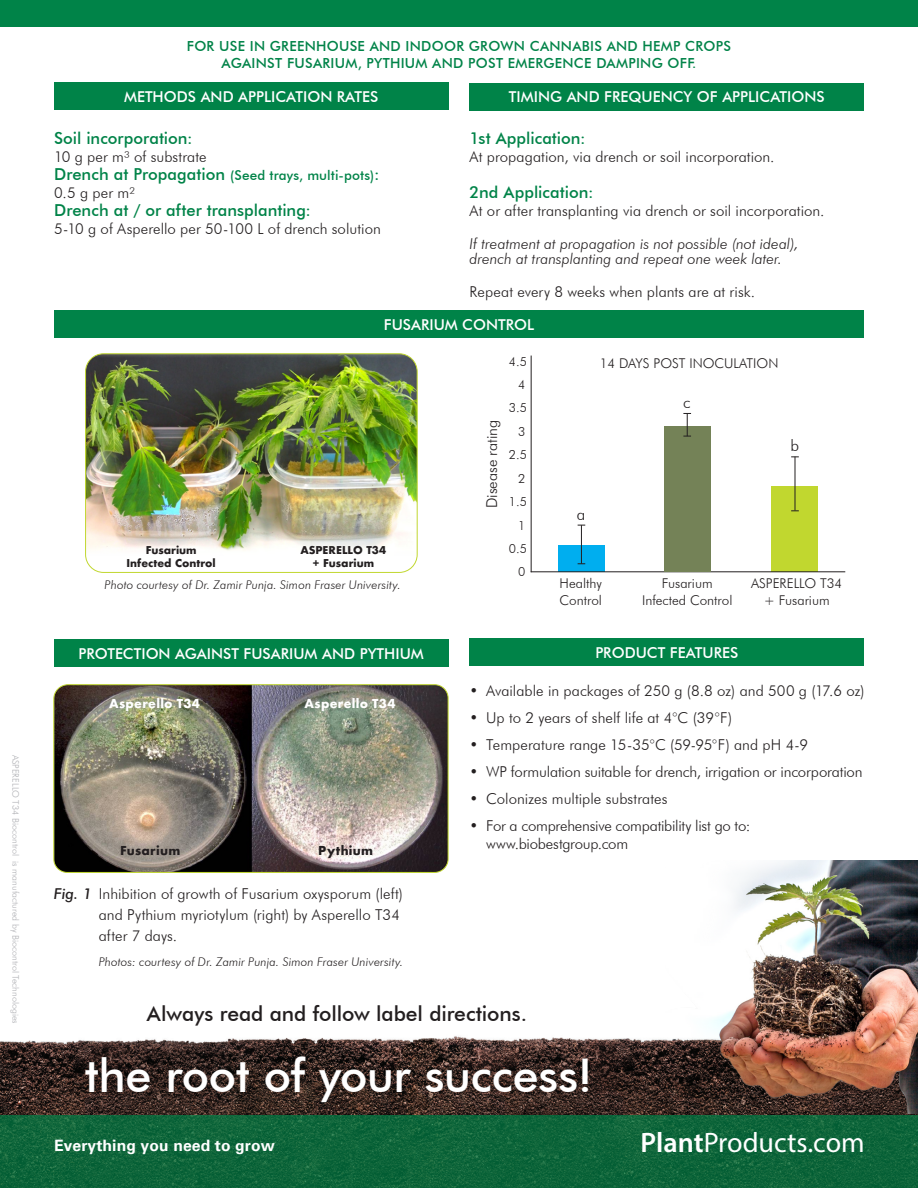
<style>
.page{position:relative;width:918px;height:1188px;background:#fff}
.page>*{position:absolute;margin:0;border:0;box-sizing:border-box;transform-origin:0 0}
.t1{font:500 46.5px "Futura BT";letter-spacing:-.01em;color:#fff}
.t2{font:28.2px "Myriad Pro";color:#fff}
.t3{font:500 21px "Futura BT";letter-spacing:-.005em;color:#231f20}
.t4{font:500 16.5px "Futura BT";color:#008348}
.t5{font:300 15.9px "Futura BT";color:#231f20}
.Heading_2{font:700 15.75px "Univers";letter-spacing:.005em;color:#fff}
.t6{font:300 15px/21px "Futura BT";color:#231f20}
.t7{font:500 15px "Futura BT";color:#fff}
.t8{font:italic 300 15px/15px "Futura BT";color:#231f20}
.t9{font:500 13.8px "Futura BT";letter-spacing:.02em;color:#008348}
.t10{font:300 13.5px "Futura BT";color:#231f20}
.t11{font:500 13.5px "Futura BT";letter-spacing:.015em;color:#008348}
.t12{font:300 12.6px "Futura BT";color:#231f20}
.t13{font:italic 300 12px "Futura BT";letter-spacing:.005em;color:#231f20}
.t14{font:700 12px "Futura";letter-spacing:.025em;color:#fff}
.t15{font:700 12px "Futura";letter-spacing:.025em;color:#231f20}
.t16{font:700 10.5px "Futura";color:#231f20}
.t17{font:300 9px "Futura BT";color:#b0b1b5}
.s1{font-size:16.5px}
.s2{font-weight:500;font-style:italic}
.s3{font-weight:600}
</style>
<div class="page">
<img style="left:0;top:1036px;width:918px;height:79px">
<svg style="left:0;top:1115px;width:918px;height:73px;background:#0e653a"></svg>
<div style="left:54px;top:83px;width:394px;height:27px;background:#008348"></div>
<div style="left:470px;top:83px;width:394px;height:27px;background:#008348"></div>
<div style="left:54px;top:310px;width:810px;height:28px;background:#008348"></div>
<div style="left:470px;top:639px;width:394px;height:27px;background:#008348"></div>
<div style="left:54px;top:639px;width:394px;height:28px;background:#008348"></div>
<img style="left:54px;top:685px;width:394px;height:187px">
<div style="left:54px;top:685px;width:394px;height:188px;border:1px solid #c1d72f;border-radius:14px"></div>
<hr style="left:531px;top:356px;width:1px;height:216px;background:#231f20">
<div style="left:558px;top:545px;width:47px;height:27px;background:#00aeef"></div>
<div style="left:771px;top:486px;width:47px;height:86px;background:#c1d72f"></div>
<hr style="left:795px;top:457px;width:1px;height:53px;background:#231f20">
<hr style="left:581px;top:525px;width:1px;height:39px;background:#231f20">
<hr style="left:531px;top:571px;width:314px;height:1px;background:#231f20">
<div style="left:664px;top:426px;width:47px;height:146px;background:#748257"></div>
<svg style="left:683px;top:413px;width:8px;height:24px"></svg>
<img style="left:86px;top:354px;width:331px;height:197px">
<div style="left:85px;top:354px;width:332px;height:219px;border:1px solid #c1d72f;border-radius:18px"></div>
<img style="left:665px;top:861px;width:253px;height:252px">
<div style="left:0;top:0;width:918px;height:27px;background:#008348"></div>
<p class="t17" style="left:21px;top:755px;width:271px;rotate:90deg">ASPERELLO T34 Biocontrol is manufactured by Biocontrol Technologies</p>
<p class="t9" style="left:187px;top:38px;width:546px">FOR USE IN GREENHOUSE AND INDOOR GROWN CANNABIS AND HEMP CROPS</p>
<p class="t9" style="left:222px;top:54px;width:476px">AGAINST FUSARIUM, PYTHIUM AND POST EMERGENCE DAMPING OFF.</p>
<p class="t7" style="left:124px;top:87px;width:256px">METHODS AND APPLICATION RATES</p>
<p class="t7" style="left:509px;top:88px;width:317px">TIMING AND FREQUENCY OF APPLICATIONS</p>
<p class="t4" style="left:54px;top:128px;width:140px">Soil incorporation:</p>
<p class="t6" style="left:54px;top:146px;width:154px">10 g per m³ of substrate</p>
<p class="t11" style="left:54px;top:167px;width:327px"><span class="s1">Drench at Propagation</span> (Seed trays, multi-pots)<span class="s1">:</span></p>
<p class="t6" style="left:54px;top:182px;width:83px">0.5 g per m²</p>
<p class="t4" style="left:54px;top:200px;width:259px">Drench at / or after transplanting:</p>
<p class="t6" style="left:54px;top:218px;width:328px">5-10 g of Asperello per 50-100 L of drench solution</p>
<p class="t4" style="left:470px;top:128px;width:117px">1st Application:</p>
<p class="t6" style="left:470px;top:146px;width:307px">At propagation, via drench or soil incorporation.</p>
<p class="t4" style="left:470px;top:182px;width:125px">2nd Application:</p>
<p class="t6" style="left:470px;top:200px;width:357px">At or after transplanting via drench or soil incorporation.</p>
<p class="t8" style="left:470px;top:236px;width:331px">If treatment at propagation is not possible (not ideal), drench at transplanting and repeat one week later.</p>
<p class="t6" style="left:470px;top:281px;width:287px">Repeat every 8 weeks when plants are at risk.</p>
<p class="t7" style="left:384px;top:315px;width:152px">FUSARIUM CONTROL</p>
<p class="t16" style="left:146px;top:543px;width:52px">Fusarium</p>
<p class="t16" style="left:127px;top:556px;width:91px">Infected Control</p>
<p class="t16" style="left:300px;top:543px;width:88px">ASPERELLO T34</p>
<p class="t16" style="left:313px;top:556px;width:63px">+ Fusarium</p>
<p class="t13" style="left:105px;top:578px;width:298px">Photo courtesy of Dr. Zamir Punja. Simon Fraser University.</p>
<p class="t6" style="left:481px;top:508px;width:90px;rotate:-90deg">Disease rating</p>
<p class="t12" style="left:509px;top:353px;width:20px">4.5</p>
<p class="t12" style="left:518px;top:377px;width:9px">4</p>
<p class="t12" style="left:509px;top:400px;width:20px">3.5</p>
<p class="t12" style="left:518px;top:424px;width:9px">3</p>
<p class="t12" style="left:509px;top:447px;width:20px">2.5</p>
<p class="t12" style="left:518px;top:471px;width:9px">2</p>
<p class="t12" style="left:509px;top:494px;width:20px">1.5</p>
<p class="t12" style="left:518px;top:517px;width:9px">1</p>
<p class="t12" style="left:509px;top:541px;width:20px">0.5</p>
<p class="t12" style="left:518px;top:564px;width:9px">0</p>
<p class="t10" style="left:600px;top:355px;width:180px">14 DAYS POST INOCULATION</p>
<p class="t5" style="left:577px;top:504px;width:10px">a</p>
<p class="t10" style="left:560px;top:575px;width:44px">Healthy</p>
<p class="t10" style="left:560px;top:592px;width:44px">Control</p>
<p class="t5" style="left:683px;top:393px;width:9px">c</p>
<p class="t5" style="left:790px;top:436px;width:10px">b</p>
<p class="t10" style="left:662px;top:575px;width:52px">Fusarium</p>
<p class="t10" style="left:642px;top:592px;width:92px">Infected Control</p>
<p class="t10" style="left:751px;top:575px;width:93px">ASPERELLO T34</p>
<p class="t10" style="left:764px;top:592px;width:68px">+ Fusarium</p>
<p class="t7" style="left:79px;top:644px;width:347px">PROTECTION AGAINST FUSARIUM AND PYTHIUM</p>
<p class="t7" style="left:595px;top:643px;width:144px">PRODUCT FEATURES</p>
<p class="t14" style="left:109px;top:695px;width:92px">Asperello T34</p>
<p class="t15" style="left:120px;top:841px;width:62px">Fusarium</p>
<p class="t14" style="left:305px;top:695px;width:92px">Asperello T34</p>
<p class="t15" style="left:318px;top:841px;width:56px">Pythium</p>
<p class="t6" style="left:99px;top:883px;width:306px;text-indent:-45px"><span class="s2">Fig. 1</span> Inhibition of growth of Fusarium oxysporum (left) and Pythium myriotylum (right) by Asperello T34 after 7 days.</p>
<p class="t13" style="left:99px;top:954px;width:306px">Photos: courtesy of Dr. Zamir Punja. Simon Fraser University.</p>
<p class="t6" style="left:470px;top:680px;width:396px">• Available in packages of 250 g (8.8 oz) and 500 g (17.6 oz)</p>
<p class="t6" style="left:470px;top:707px;width:264px">• Up to 2 years of shelf life at 4°C (39°F)</p>
<p class="t6" style="left:470px;top:734px;width:340px">• Temperature range 15-35°C (59-95°F) and pH 4-9</p>
<p class="t6" style="left:470px;top:761px;width:394px">• WP formulation suitable for drench, irrigation or incorporation</p>
<p class="t6" style="left:470px;top:788px;width:199px">• Colonizes multiple substrates</p>
<p class="t6" style="left:486px;top:817px;width:266px;line-height:18px;text-indent:-16px">• For a comprehensive compatibility list go to: www.biobestgroup.com</p>
<p class="t3" style="left:147px;top:1001px;width:382px">Always read and follow label directions.</p>
<p class="t1" style="left:85px;top:1047px;width:509px">the root of your success!</p>
<p class="Heading_2" style="left:54px;top:1136px;width:222px">Everything you need to grow</p>
<p class="t2" style="left:641px;top:1125px;width:226px"><span class="s3">Plant</span>Products.com</p>
</div>
